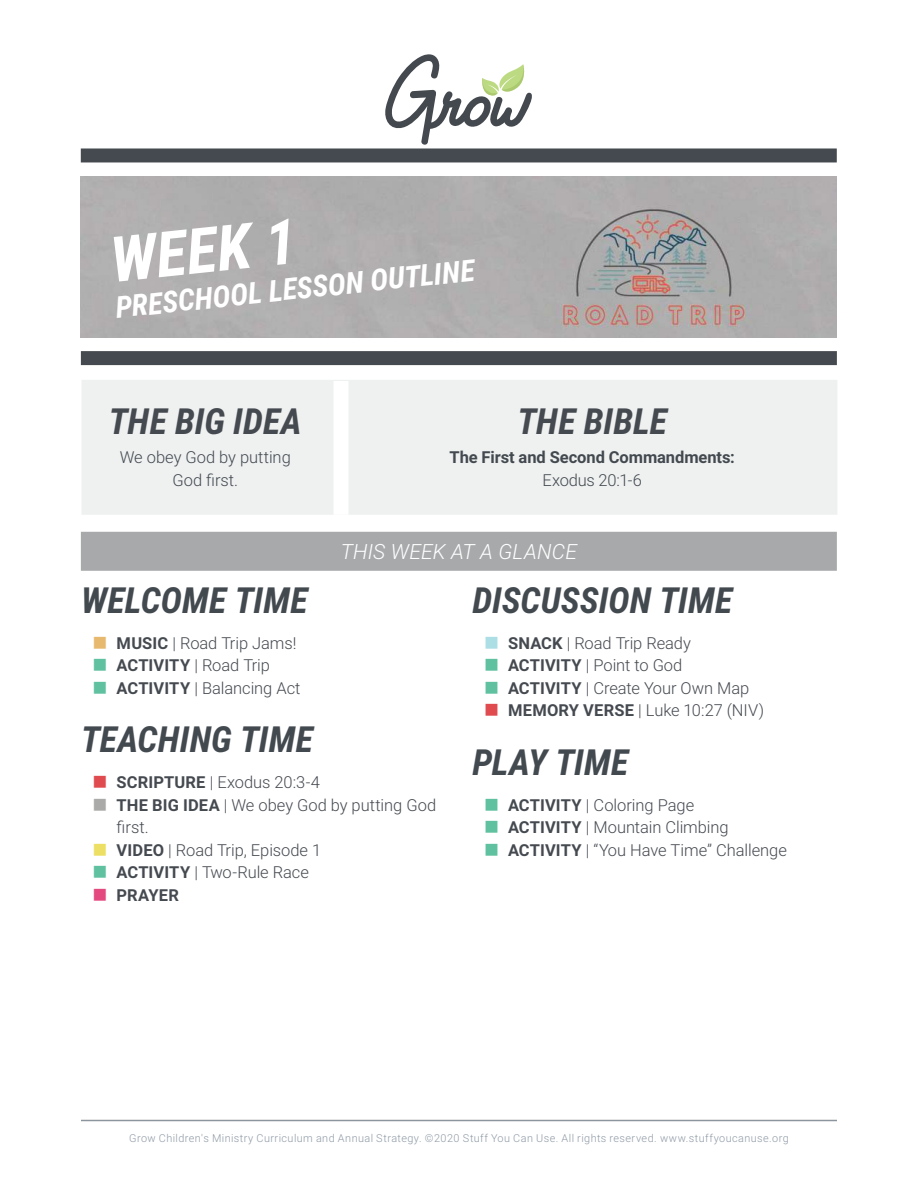
<style>
.page{position:relative;width:918px;height:1188px;background:#fff}
.page>*{position:absolute;margin:0;border:0;box-sizing:border-box;transform-origin:0 0}
.t1{font:italic 700 63px "Roboto Condensed";color:#fff}
.t2{font:italic 700 36px "Roboto Condensed";color:#42494f}
.t3{font:italic 700 36px "Roboto Condensed";color:#454a50}
.t4{font:italic 700 30px "Roboto Condensed";color:#fff}
.t5{font:italic 300 21px "Roboto";letter-spacing:.005em;color:#fff}
.t6{font:300 16.5px/22.5px "Roboto";letter-spacing:-.005em;color:#454a50}
.t7{font:700 16.5px "Roboto";letter-spacing:-.005em;color:#42494f}
.t8{font:300 16.5px/22.5px "Roboto";color:#424950;text-align:center}
.t9{font:300 16.5px "Roboto";letter-spacing:-.015em;color:#42494f}
.t10{font:300 10.8px "Roboto";letter-spacing:.04em;color:#8e99a5}
.s1{font-weight:700}
</style>
<div class="page">
<div style="left:81px;top:148px;width:756px;height:14px;background:#454a50"></div>
<svg style="left:385px;top:54px;width:147px;height:91px"></svg>
<img style="left:81px;top:177px;width:756px;height:161px">
<div style="left:81px;top:351px;width:756px;height:14px;background:#454a50"></div>
<hr style="left:81px;top:1120px;width:756px;height:1px;background:#8c949d">
<div style="left:81px;top:380px;width:756px;height:135px;background:#eff0f0"></div>
<div style="left:333px;top:381px;width:15px;height:134px;background:#fff"></div>
<div style="left:81px;top:532px;width:756px;height:39px;background:#a7a9ab"></div>
<h1 class="t1" style="left:107px;top:224px;width:188px;rotate:-6deg">WEEK 1</h1>
<h3 class="t4" style="left:114px;top:290px;width:363px;rotate:-6deg">PRESCHOOL LESSON OUTLINE</h3>
<h2 class="t3" style="left:109px;top:400px;width:195px">THE BIG IDEA</h2>
<p class="t8" style="left:120px;top:447px;width:172px">We obey God by putting<br>God first.</p>
<h2 class="t3" style="left:518px;top:400px;width:151px">THE BIBLE</h2>
<p class="t7" style="left:450px;top:451px;width:287px">The First and Second Commandments:</p>
<p class="t9" style="left:543px;top:473px;width:101px">Exodus 20:1-6</p>
<p class="t5" style="left:341px;top:542px;width:238px">THIS WEEK AT A GLANCE</p>
<h2 class="t2" style="left:81px;top:579px;width:228px">WELCOME TIME</h2>
<p class="t6" style="left:117px;top:633px;width:185px"><span class="s1">MUSIC</span> | Road Trip Jams!<br><span class="s1">ACTIVITY</span> | Road Trip<br><span class="s1">ACTIVITY</span> | Balancing Act</p>
<h2 class="t2" style="left:81px;top:719px;width:234px">TEACHING TIME</h2>
<p class="t6" style="left:117px;top:772px;width:321px"><span class="s1">SCRIPTURE</span> | Exodus 20:3-4<br><span class="s1">THE BIG IDEA</span> | We obey God by putting God first.<br><span class="s1">VIDEO</span> | Road Trip, Episode 1<br><span class="s1">ACTIVITY</span> | Two-Rule Race<br><span class="s1">PRAYER</span></p>
<h2 class="t2" style="left:472px;top:579px;width:262px">DISCUSSION TIME</h2>
<p class="t6" style="left:508px;top:633px;width:258px"><span class="s1">SNACK</span> | Road Trip Ready<br><span class="s1">ACTIVITY</span> | Point to God<br><span class="s1">ACTIVITY</span> | Create Your Own Map<br><span class="s1">MEMORY VERSE</span> | Luke 10:27 (NIV)</p>
<h2 class="t2" style="left:472px;top:741px;width:157px">PLAY TIME</h2>
<p class="t6" style="left:508px;top:795px;width:280px"><span class="s1">ACTIVITY</span> | Coloring Page<br><span class="s1">ACTIVITY</span> | Mountain Climbing<br><span class="s1">ACTIVITY</span> | “You Have Time” Challenge</p>
<p class="t10" style="left:129px;top:1134px;width:661px">Grow Children's Ministry Curriculum and Annual Strategy. ©2020 Stuff You Can Use. All rights reserved. www.stuffyoucanuse.org</p>
</div>
